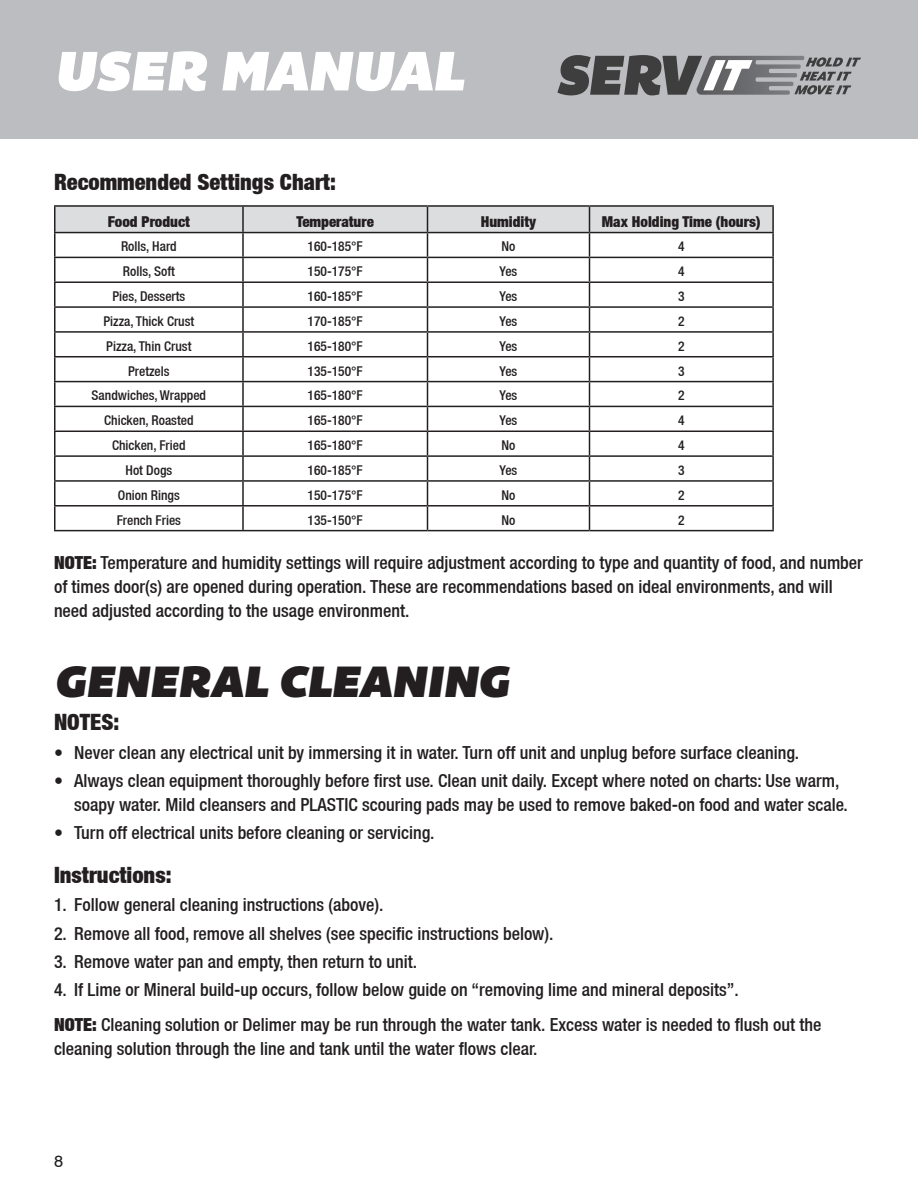
<style>
.page{position:relative;width:918px;height:1188px;background:#fff}
.page>*{position:absolute;margin:0;border:0;box-sizing:border-box;transform-origin:0 0}
.t1{font:italic 57px "Bemio";letter-spacing:-.005em;color:#fff}
.t2{font:italic 45px "Bemio";letter-spacing:.005em;color:#231f20}
.t3{font:900 condensed 22.5px "Helvetica Neue LT";color:#231f20}
.t4{font:500 condensed 18px/24px "Helvetica Neue LT";color:#231f20}
.t5{font:16.5px "Swiss 721 BT";color:#231f20}
.Bullets{font:900 condensed 15px "Helvetica Neue LT";color:#231f20}
.Bullets-2{font:500 condensed 13.5px "Helvetica Neue LT";color:#231f20}
.s1{font-weight:900;font-stretch:expanded}
</style>
<div class="page">
<div style="left:0;top:0;width:918px;height:138px;background:#bcbdc0"></div>
<svg style="left:557px;top:55px;width:304px;height:40px"></svg>
<hr style="left:54px;top:205px;width:189px;height:2px;background:#231f20">
<hr style="left:54px;top:207px;width:2px;height:25px;background:#231f20">
<hr style="left:243px;top:205px;width:185px;height:2px;background:#231f20">
<hr style="left:428px;top:205px;width:162px;height:2px;background:#231f20">
<hr style="left:590px;top:205px;width:184px;height:2px;background:#231f20">
<hr style="left:772px;top:207px;width:2px;height:25px;background:#231f20">
<hr style="left:54px;top:232px;width:189px;height:1px;background:#231f20">
<hr style="left:54px;top:233px;width:2px;height:24px;background:#231f20">
<hr style="left:590px;top:232px;width:184px;height:1px;background:#231f20">
<hr style="left:772px;top:233px;width:2px;height:24px;background:#231f20">
<hr style="left:54px;top:257px;width:189px;height:1px;background:#231f20">
<hr style="left:54px;top:258px;width:2px;height:23px;background:#231f20">
<hr style="left:590px;top:257px;width:184px;height:1px;background:#231f20">
<hr style="left:772px;top:258px;width:2px;height:23px;background:#231f20">
<hr style="left:54px;top:281px;width:189px;height:2px;background:#231f20">
<hr style="left:54px;top:283px;width:2px;height:23px;background:#231f20">
<hr style="left:590px;top:281px;width:184px;height:2px;background:#231f20">
<hr style="left:772px;top:283px;width:2px;height:23px;background:#231f20">
<hr style="left:54px;top:306px;width:189px;height:2px;background:#231f20">
<hr style="left:54px;top:308px;width:2px;height:23px;background:#231f20">
<hr style="left:590px;top:306px;width:184px;height:2px;background:#231f20">
<hr style="left:772px;top:308px;width:2px;height:23px;background:#231f20">
<hr style="left:54px;top:331px;width:189px;height:2px;background:#231f20">
<hr style="left:54px;top:333px;width:2px;height:23px;background:#231f20">
<hr style="left:590px;top:331px;width:184px;height:2px;background:#231f20">
<hr style="left:772px;top:333px;width:2px;height:23px;background:#231f20">
<hr style="left:54px;top:356px;width:189px;height:1px;background:#231f20">
<hr style="left:54px;top:357px;width:2px;height:24px;background:#231f20">
<hr style="left:590px;top:356px;width:184px;height:1px;background:#231f20">
<hr style="left:772px;top:357px;width:2px;height:24px;background:#231f20">
<hr style="left:54px;top:381px;width:189px;height:1px;background:#231f20">
<hr style="left:54px;top:382px;width:2px;height:24px;background:#231f20">
<hr style="left:590px;top:381px;width:184px;height:1px;background:#231f20">
<hr style="left:772px;top:382px;width:2px;height:24px;background:#231f20">
<hr style="left:54px;top:406px;width:189px;height:1px;background:#231f20">
<hr style="left:54px;top:407px;width:2px;height:24px;background:#231f20">
<hr style="left:590px;top:406px;width:184px;height:1px;background:#231f20">
<hr style="left:772px;top:407px;width:2px;height:24px;background:#231f20">
<hr style="left:54px;top:431px;width:189px;height:1px;background:#231f20">
<hr style="left:54px;top:432px;width:2px;height:23px;background:#231f20">
<hr style="left:590px;top:431px;width:184px;height:1px;background:#231f20">
<hr style="left:772px;top:432px;width:2px;height:23px;background:#231f20">
<hr style="left:54px;top:455px;width:189px;height:2px;background:#231f20">
<hr style="left:54px;top:457px;width:2px;height:23px;background:#231f20">
<hr style="left:590px;top:455px;width:184px;height:2px;background:#231f20">
<hr style="left:772px;top:457px;width:2px;height:23px;background:#231f20">
<hr style="left:54px;top:480px;width:189px;height:2px;background:#231f20">
<hr style="left:54px;top:482px;width:2px;height:23px;background:#231f20">
<hr style="left:590px;top:480px;width:184px;height:2px;background:#231f20">
<hr style="left:772px;top:482px;width:2px;height:23px;background:#231f20">
<hr style="left:54px;top:505px;width:189px;height:2px;background:#231f20">
<hr style="left:54px;top:507px;width:2px;height:23px;background:#231f20">
<hr style="left:590px;top:505px;width:184px;height:2px;background:#231f20">
<svg style="left:55px;top:206px;width:718px;height:324px"></svg>
<hr style="left:772px;top:507px;width:2px;height:23px;background:#231f20">
<hr style="left:54px;top:530px;width:189px;height:1px;background:#231f20">
<hr style="left:243px;top:530px;width:185px;height:1px;background:#231f20">
<hr style="left:428px;top:530px;width:162px;height:1px;background:#231f20">
<hr style="left:590px;top:530px;width:184px;height:1px;background:#231f20">
<h1 class="t1" style="left:54px;top:26px;width:411px">USER MANUAL</h1>
<p class="t3" style="left:54px;top:168px;width:283px">Recommended Settings Chart:</p>
<p class="Bullets" style="left:108px;top:212px;width:84px">Food Product</p>
<p class="Bullets" style="left:297px;top:212px;width:79px">Temperature</p>
<p class="Bullets" style="left:481px;top:212px;width:57px">Humidity</p>
<p class="Bullets" style="left:602px;top:212px;width:160px">Max Holding Time (hours)</p>
<p class="Bullets-2" style="left:121px;top:239px;width:57px">Rolls, Hard</p>
<p class="Bullets-2" style="left:308px;top:239px;width:57px">160-185°F</p>
<p class="Bullets-2" style="left:502px;top:239px;width:15px">No</p>
<p class="Bullets-2" style="left:678px;top:239px;width:8px">4</p>
<p class="Bullets-2" style="left:123px;top:263px;width:53px">Rolls, Soft</p>
<p class="Bullets-2" style="left:308px;top:263px;width:57px">150-175°F</p>
<p class="Bullets-2" style="left:500px;top:263px;width:19px">Yes</p>
<p class="Bullets-2" style="left:678px;top:263px;width:8px">4</p>
<p class="Bullets-2" style="left:112px;top:288px;width:74px">Pies, Desserts</p>
<p class="Bullets-2" style="left:308px;top:288px;width:57px">160-185°F</p>
<p class="Bullets-2" style="left:500px;top:288px;width:19px">Yes</p>
<p class="Bullets-2" style="left:678px;top:288px;width:8px">3</p>
<p class="Bullets-2" style="left:103px;top:313px;width:92px">Pizza, Thick Crust</p>
<p class="Bullets-2" style="left:308px;top:313px;width:57px">170-185°F</p>
<p class="Bullets-2" style="left:500px;top:313px;width:19px">Yes</p>
<p class="Bullets-2" style="left:678px;top:313px;width:8px">2</p>
<p class="Bullets-2" style="left:106px;top:338px;width:87px">Pizza, Thin Crust</p>
<p class="Bullets-2" style="left:308px;top:338px;width:57px">165-180°F</p>
<p class="Bullets-2" style="left:500px;top:338px;width:19px">Yes</p>
<p class="Bullets-2" style="left:678px;top:338px;width:8px">2</p>
<p class="Bullets-2" style="left:128px;top:363px;width:43px">Pretzels</p>
<p class="Bullets-2" style="left:308px;top:363px;width:57px">135-150°F</p>
<p class="Bullets-2" style="left:500px;top:363px;width:19px">Yes</p>
<p class="Bullets-2" style="left:678px;top:363px;width:8px">3</p>
<p class="Bullets-2" style="left:92px;top:388px;width:116px">Sandwiches, Wrapped</p>
<p class="Bullets-2" style="left:308px;top:388px;width:57px">165-180°F</p>
<p class="Bullets-2" style="left:500px;top:388px;width:19px">Yes</p>
<p class="Bullets-2" style="left:678px;top:388px;width:8px">2</p>
<p class="Bullets-2" style="left:104px;top:412px;width:91px">Chicken, Roasted</p>
<p class="Bullets-2" style="left:308px;top:412px;width:57px">165-180°F</p>
<p class="Bullets-2" style="left:500px;top:412px;width:19px">Yes</p>
<p class="Bullets-2" style="left:678px;top:412px;width:8px">4</p>
<p class="Bullets-2" style="left:112px;top:437px;width:75px">Chicken, Fried</p>
<p class="Bullets-2" style="left:308px;top:437px;width:57px">165-180°F</p>
<p class="Bullets-2" style="left:502px;top:437px;width:15px">No</p>
<p class="Bullets-2" style="left:678px;top:437px;width:8px">4</p>
<p class="Bullets-2" style="left:125px;top:462px;width:48px">Hot Dogs</p>
<p class="Bullets-2" style="left:308px;top:462px;width:57px">160-185°F</p>
<p class="Bullets-2" style="left:500px;top:462px;width:19px">Yes</p>
<p class="Bullets-2" style="left:678px;top:462px;width:8px">3</p>
<p class="Bullets-2" style="left:118px;top:487px;width:63px">Onion Rings</p>
<p class="Bullets-2" style="left:308px;top:487px;width:57px">150-175°F</p>
<p class="Bullets-2" style="left:502px;top:487px;width:15px">No</p>
<p class="Bullets-2" style="left:678px;top:487px;width:8px">2</p>
<p class="Bullets-2" style="left:117px;top:512px;width:66px">French Fries</p>
<p class="Bullets-2" style="left:308px;top:512px;width:57px">135-150°F</p>
<p class="Bullets-2" style="left:502px;top:512px;width:15px">No</p>
<p class="Bullets-2" style="left:678px;top:512px;width:8px">2</p>
<p class="t4" style="left:54px;top:550px;width:810px"><span class="s1">NOTE:</span> Temperature and humidity settings will require adjustment according to type and quantity of food, and number of times door(s) are opened during operation. These are recommendations based on ideal environments, and will need adjusted according to the usage environment.</p>
<p class="t2" style="left:54px;top:646px;width:456px">GENERAL CLEANING</p>
<p class="t3" style="left:54px;top:708px;width:67px">NOTES:</p>
<p class="t4" style="left:54px;top:740px;width:747px">• Never clean any electrical unit by immersing it in water. Turn off unit and unplug before surface cleaning.</p>
<p class="t4" style="left:74px;top:768px;width:775px;text-indent:-20px">• Always clean equipment thoroughly before first use. Clean unit daily. Except where noted on charts: Use warm, soapy water. Mild cleansers and PLASTIC scouring pads may be used to remove baked-on food and water scale.</p>
<p class="t4" style="left:54px;top:821px;width:382px">• Turn off electrical units before cleaning or servicing.</p>
<p class="t3" style="left:54px;top:861px;width:119px">Instructions:</p>
<p class="t4" style="left:54px;top:893px;width:331px">1. Follow general cleaning instructions (above).</p>
<p class="t4" style="left:54px;top:921px;width:501px">2. Remove all food, remove all shelves (see specific instructions below).</p>
<p class="t4" style="left:54px;top:949px;width:365px">3. Remove water pan and empty, then return to unit.</p>
<p class="t4" style="left:54px;top:978px;width:686px">4. If Lime or Mineral build-up occurs, follow below guide on “removing lime and mineral deposits”.</p>
<p class="t4" style="left:54px;top:1012px;width:769px"><span class="s1">NOTE:</span> Cleaning solution or Delimer may be run through the water tank. Excess water is needed to flush out the cleaning solution through the line and tank until the water flows clear.</p>
<p class="t5" style="left:54px;top:1150px;width:11px">8</p>
</div>
